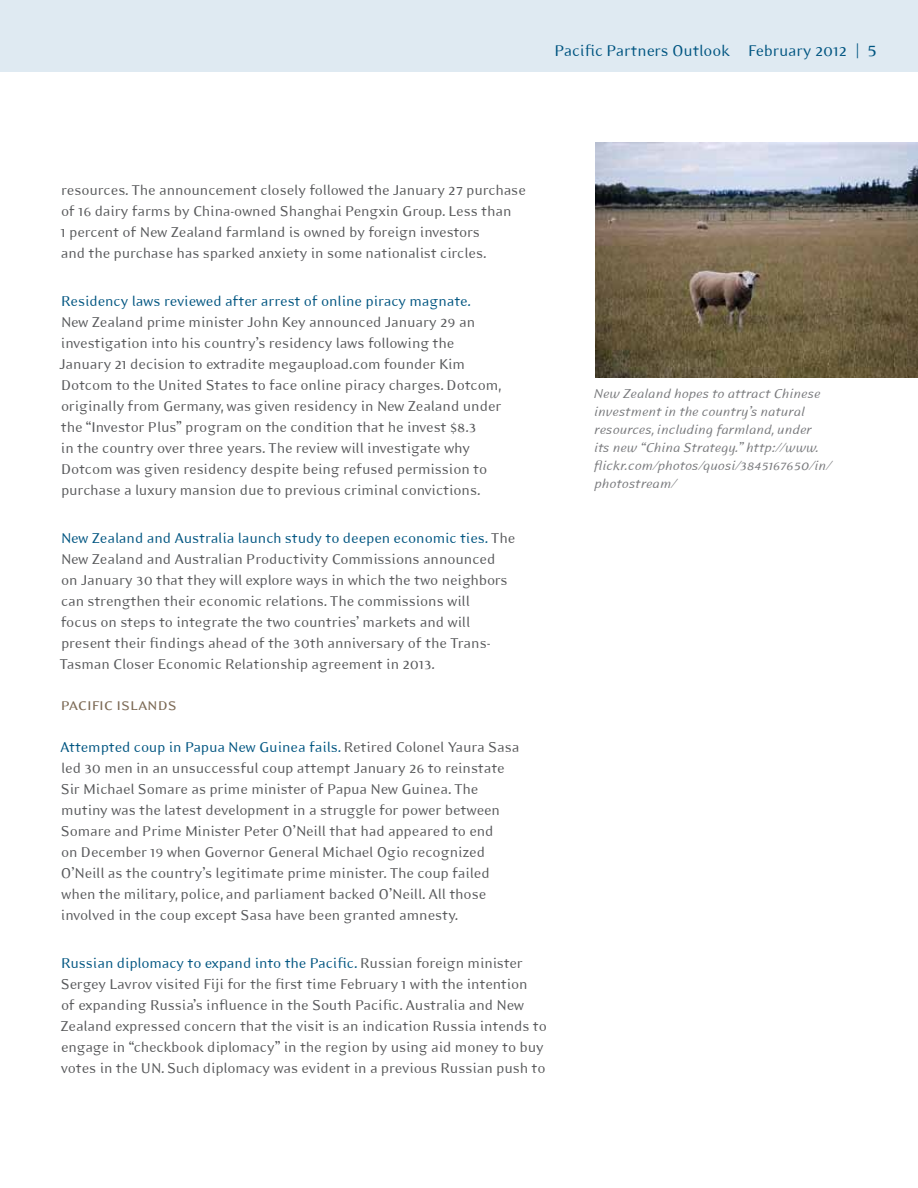
<style>
.page{position:relative;width:918px;height:1188px;background:#fff}
.page>*{position:absolute;margin:0;border:0;box-sizing:border-box;transform-origin:0 0}
.t1{font:18px "Eidetic Modern";letter-spacing:-.01em;color:#005581}
.t2{font:18px "Eidetic Modern Smallcaps";letter-spacing:-.01em;color:#7c6a55}
.t3{font:16.5px/21px "Eidetic Modern";letter-spacing:-.01em;color:#58595b}
.t4{font:16.5px "Eidetic Modern";letter-spacing:-.01em;color:#005581}
.t5{font:italic 15px/18px "Eidetic Modern";letter-spacing:-.01em;color:#797a7d}
.s1{font-size:21px}
.s2{color:#005581}
</style>
<div class="page">
<div style="left:0;top:0;width:918px;height:72px;background:#dfeaf2"></div>
<img style="left:595px;top:142px;width:323px;height:235px">
<p class="t1" style="left:555px;top:41px;width:324px">Pacific Partners Outlook February 2012 | <span class="s1">5</span></p>
<p class="t3" style="left:61px;top:179px;width:467px">resources. The announcement closely followed the January 27 purchase of 16 dairy farms by China-owned Shanghai Pengxin Group. Less than<br>1 percent of New Zealand farmland is owned by foreign investors<br>and the purchase has sparked anxiety in some nationalist circles.</p>
<p class="t4" style="left:61px;top:292px;width:411px">Residency laws reviewed after arrest of online piracy magnate.</p>
<p class="t3" style="left:59px;top:311px;width:444px">New Zealand prime minister John Key announced January 29 an investigation into his country’s residency laws following the January 21 decision to extradite megaupload.com founder Kim Dotcom to the United States to face online piracy charges. Dotcom, originally from Germany, was given residency in New Zealand under the “Investor Plus” program on the condition that he invest $8.3<br>in the country over three years. The review will investigate why Dotcom was given residency despite being refused permission to purchase a luxury mansion due to previous criminal convictions.</p>
<p class="t3" style="left:60px;top:527px;width:457px"><span class="s2">New Zealand and Australia launch study to deepen economic ties.</span> The New Zealand and Australian Productivity Commissions announced<br>on January 30 that they will explore ways in which the two neighbors can strengthen their economic relations. The commissions will<br>focus on steps to integrate the two countries’ markets and will present their findings ahead of the 30th anniversary of the Trans-Tasman Closer Economic Relationship agreement in 2013.</p>
<p class="t2" style="left:61px;top:696px;width:117px">pacific islands</p>
<p class="t3" style="left:60px;top:736px;width:461px"><span class="s2">Attempted coup in Papua New Guinea fails.</span> Retired Colonel Yaura Sasa led 30 men in an unsuccessful coup attempt January 26 to reinstate Sir Michael Somare as prime minister of Papua New Guinea. The mutiny was the latest development in a struggle for power between Somare and Prime Minister Peter O’Neill that had appeared to end<br>on December 19 when Governor General Michael Ogio recognized O’Neill as the country’s legitimate prime minister. The coup failed when the military, police, and parliament backed O’Neill. All those involved in the coup except Sasa have been granted amnesty.</p>
<p class="t3" style="left:60px;top:952px;width:488px"><span class="s2">Russian diplomacy to expand into the Pacific.</span> Russian foreign minister Sergey Lavrov visited Fiji for the first time February 1 with the intention<br>of expanding Russia’s influence in the South Pacific. Australia and New Zealand expressed concern that the visit is an indication Russia intends to engage in “checkbook diplomacy” in the region by using aid money to buy votes in the UN. Such diplomacy was evident in a previous Russian push to</p>
<p class="t5" style="left:594px;top:385px;width:239px">New Zealand hopes to attract Chinese investment in the country’s natural resources, including farmland, under<br>its new “China Strategy.” http://www. flickr.com/photos/quosi/3845167650/in/ photostream/</p>
</div>
